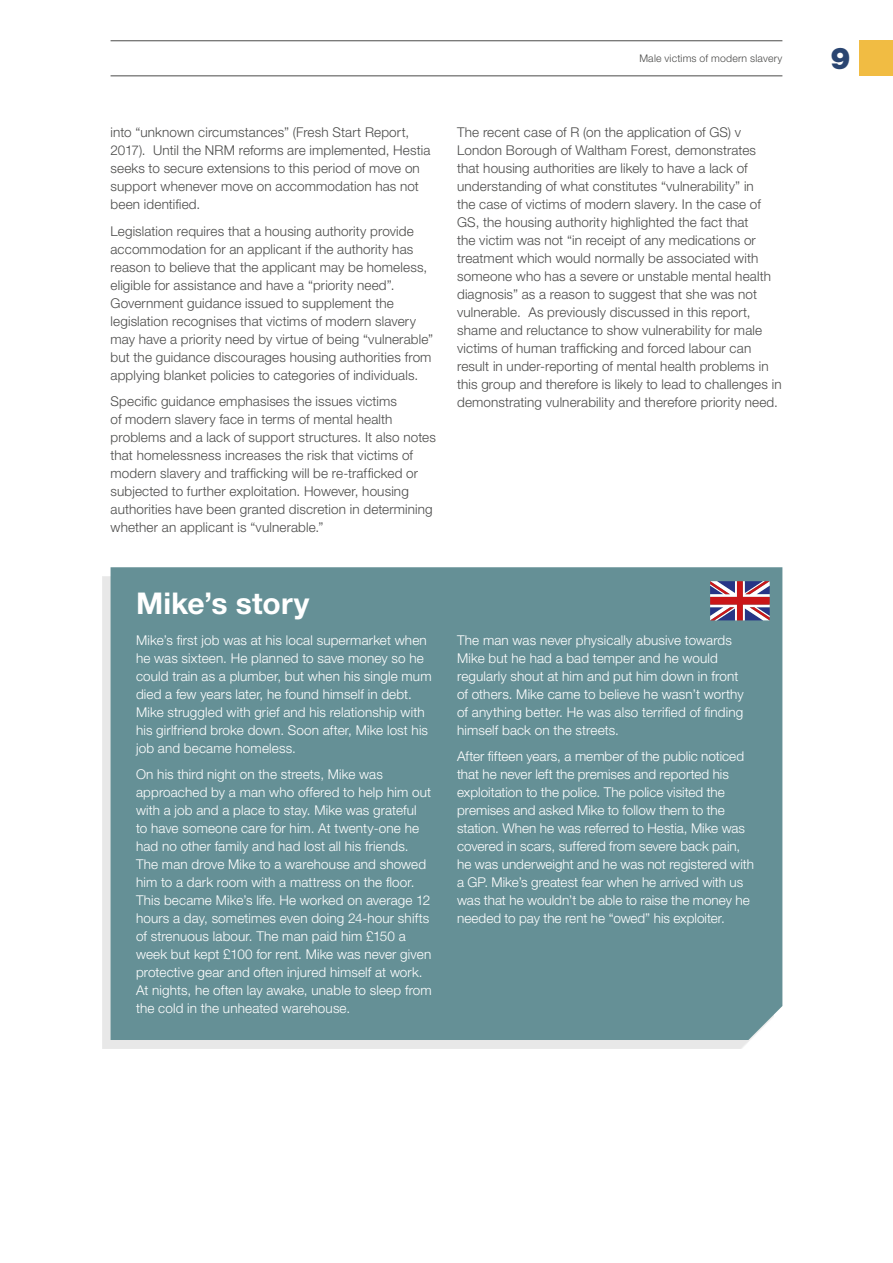
<style>
.page{position:relative;width:893px;height:1263px;background:#fff}
.page>*{position:absolute;margin:0;border:0;box-sizing:border-box;transform-origin:0 0}
.t1{font:700 30px "Helvetica Neue LT Std";letter-spacing:.005em;color:#fff}
.t2{font:900 30px "Helvetica Neue LT Std";color:#2a4571}
.t3{font:300 13.5px/18px "Helvetica Neue LT Std";letter-spacing:.01em;color:#4b4b4a}
.t4{font:300 13.5px/18px "Helvetica Neue LT Std";letter-spacing:.01em;color:#fff}
.t5{font:300 10.5px "Helvetica Neue LT Std";letter-spacing:.02em;color:#4b4b4a}
</style>
<div class="page">
<div style="left:102px;top:576px;width:672px;height:472px;background:#e8e8e8"></div>
<div style="left:111px;top:567px;width:671px;height:473px;background:#659096"></div>
<svg style="left:710px;top:581px;width:60px;height:39px;background:#aa6e84"></svg>
<div style="left:859px;top:40px;width:34px;height:35px;background:#f1bc43"></div>
<hr style="left:111px;top:41px;width:671px;height:1px;background:#4b4b4a">
<hr style="left:111px;top:76px;width:671px;height:1px;background:#4b4b4a">
<p class="t5" style="left:639px;top:52px;width:145px">Male victims of modern slavery</p>
<h1 class="t2" style="left:830px;top:40px;width:22px">9</h1>
<p class="t3" style="left:111px;top:123px;width:321px">into “unknown circumstances” (Fresh Start Report, 2017). Until the NRM reforms are implemented, Hestia seeks to secure extensions to this period of move on support whenever move on accommodation has not been identified.</p>
<p class="t3" style="left:111px;top:222px;width:324px">Legislation requires that a housing authority provide accommodation for an applicant if the authority has reason to believe that the applicant may be homeless, eligible for assistance and have a “priority need”.<br>Government guidance issued to supplement the legislation recognises that victims of modern slavery may have a priority need by virtue of being “vulnerable” but the guidance discourages housing authorities from applying blanket policies to categories of individuals.</p>
<p class="t3" style="left:111px;top:392px;width:327px">Specific guidance emphasises the issues victims<br>of modern slavery face in terms of mental health problems and a lack of support structures. It also notes that homelessness increases the risk that victims of modern slavery and trafficking will be re-trafficked or subjected to further exploitation. However, housing authorities have been granted discretion in determining whether an applicant is “vulnerable.”</p>
<p class="t3" style="left:457px;top:123px;width:326px">The recent case of R (on the application of GS) v London Borough of Waltham Forest, demonstrates that housing authorities are likely to have a lack of understanding of what constitutes “vulnerability” in<br>the case of victims of modern slavery. In the case of GS, the housing authority highlighted the fact that<br>the victim was not “in receipt of any medications or treatment which would normally be associated with someone who has a severe or unstable mental health diagnosis” as a reason to suggest that she was not vulnerable. As previously discussed in this report, shame and reluctance to show vulnerability for male victims of human trafficking and forced labour can result in under-reporting of mental health problems in this group and therefore is likely to lead to challenges in demonstrating vulnerability and therefore priority need.</p>
<h1 class="t1" style="left:136px;top:585px;width:175px">Mike’s story</h1>
<p class="t4" style="left:136px;top:631px;width:297px">Mike’s first job was at his local supermarket when he was sixteen. He planned to save money so he could train as a plumber, but when his single mum died a few years later, he found himself in debt.<br>Mike struggled with grief and his relationship with his girlfriend broke down. Soon after, Mike lost his job and became homeless.</p>
<p class="t4" style="left:136px;top:765px;width:297px">On his third night on the streets, Mike was approached by a man who offered to help him out with a job and a place to stay. Mike was grateful<br>to have someone care for him. At twenty-one he had no other family and had lost all his friends.<br>The man drove Mike to a warehouse and showed him to a dark room with a mattress on the floor.<br>This became Mike’s life. He worked on average 12 hours a day, sometimes even doing 24-hour shifts of strenuous labour. The man paid him £150 a week but kept £100 for rent. Mike was never given protective gear and often injured himself at work.<br>At nights, he often lay awake, unable to sleep from the cold in the unheated warehouse.</p>
<p class="t4" style="left:457px;top:631px;width:288px">The man was never physically abusive towards Mike but he had a bad temper and he would regularly shout at him and put him down in front of others. Mike came to believe he wasn’t worthy of anything better. He was also terrified of finding himself back on the streets.</p>
<p class="t4" style="left:457px;top:747px;width:298px">After fifteen years, a member of the public noticed that he never left the premises and reported his exploitation to the police. The police visited the premises and asked Mike to follow them to the station. When he was referred to Hestia, Mike was covered in scars, suffered from severe back pain, he was underweight and he was not registered with a GP. Mike’s greatest fear when he arrived with us was that he wouldn’t be able to raise the money he needed to pay the rent he “owed” his exploiter.</p>
</div>
